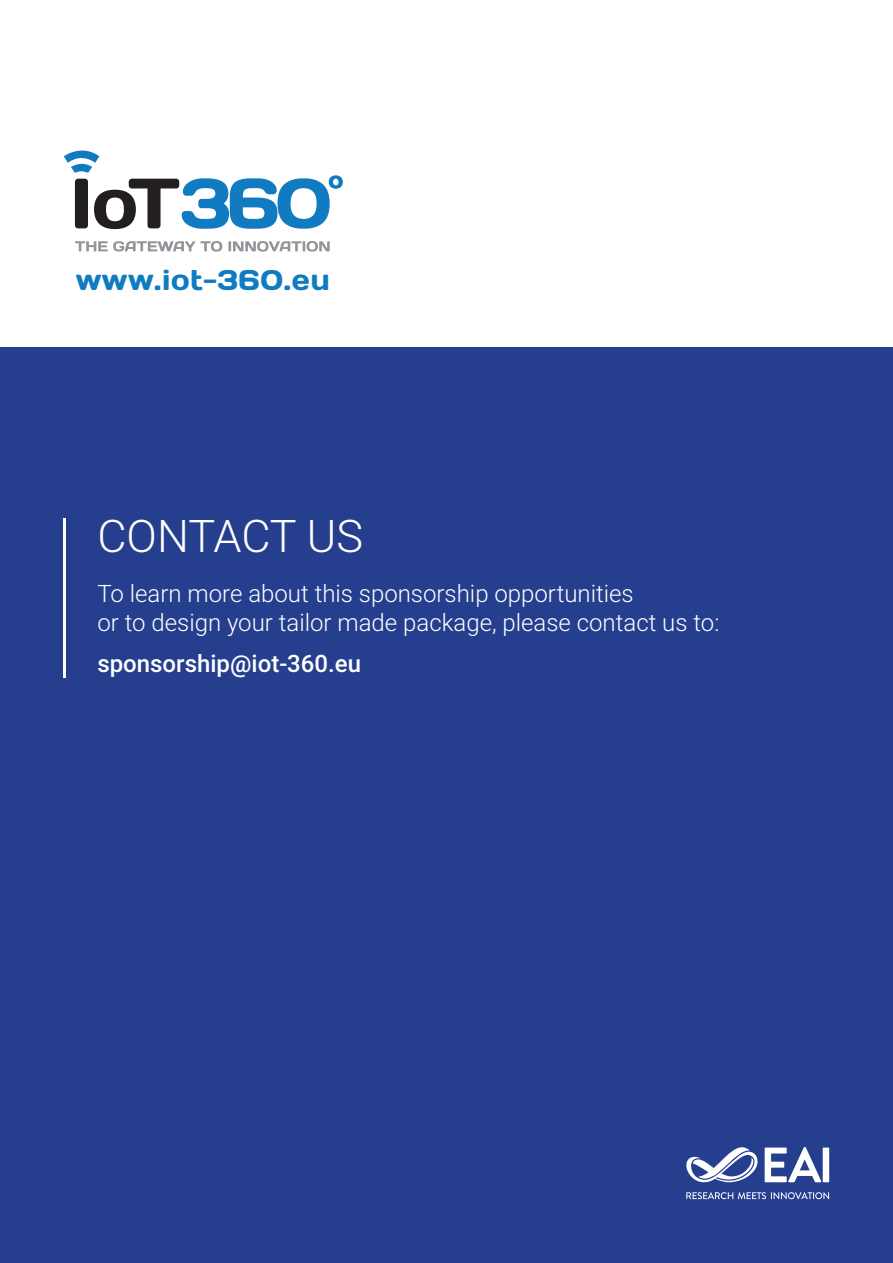
<style>
.page{position:relative;width:893px;height:1263px;background:#fff}
.page>*{position:absolute;margin:0;border:0;box-sizing:border-box;transform-origin:0 0}
.t1{font:300 45px "Roboto";letter-spacing:-.005em;color:#fff}
.t2{font:28.5px "Days One";letter-spacing:.02em;color:#107bc1}
.t3{font:300 24px/28.8px "Roboto";color:#fff}
.t4{font:500 24px "Roboto";color:#fff}
</style>
<div class="page">
<div style="left:0;top:348px;width:893px;height:915px;background:#253f8e"></div>
<hr style="left:64px;top:518px;width:2px;height:159px;background:#fff">
<svg style="left:686px;top:1147px;width:143px;height:52px"></svg>
<svg style="left:75px;top:241px;width:255px;height:11px"></svg>
<svg style="left:64px;top:150px;width:279px;height:79px"></svg>
<p class="t2" style="left:76px;top:261px;width:256px">www.iot-360.eu</p>
<h1 class="t1" style="left:97px;top:504px;width:267px">CONTACT US</h1>
<p class="t3" style="left:97px;top:578px;width:624px">To learn more about this sponsorship opportunities<br>or to design your tailor made package, please contact us to:</p>
<p class="t4" style="left:97px;top:647px;width:265px">sponsorship@iot-360.eu</p>
</div>
